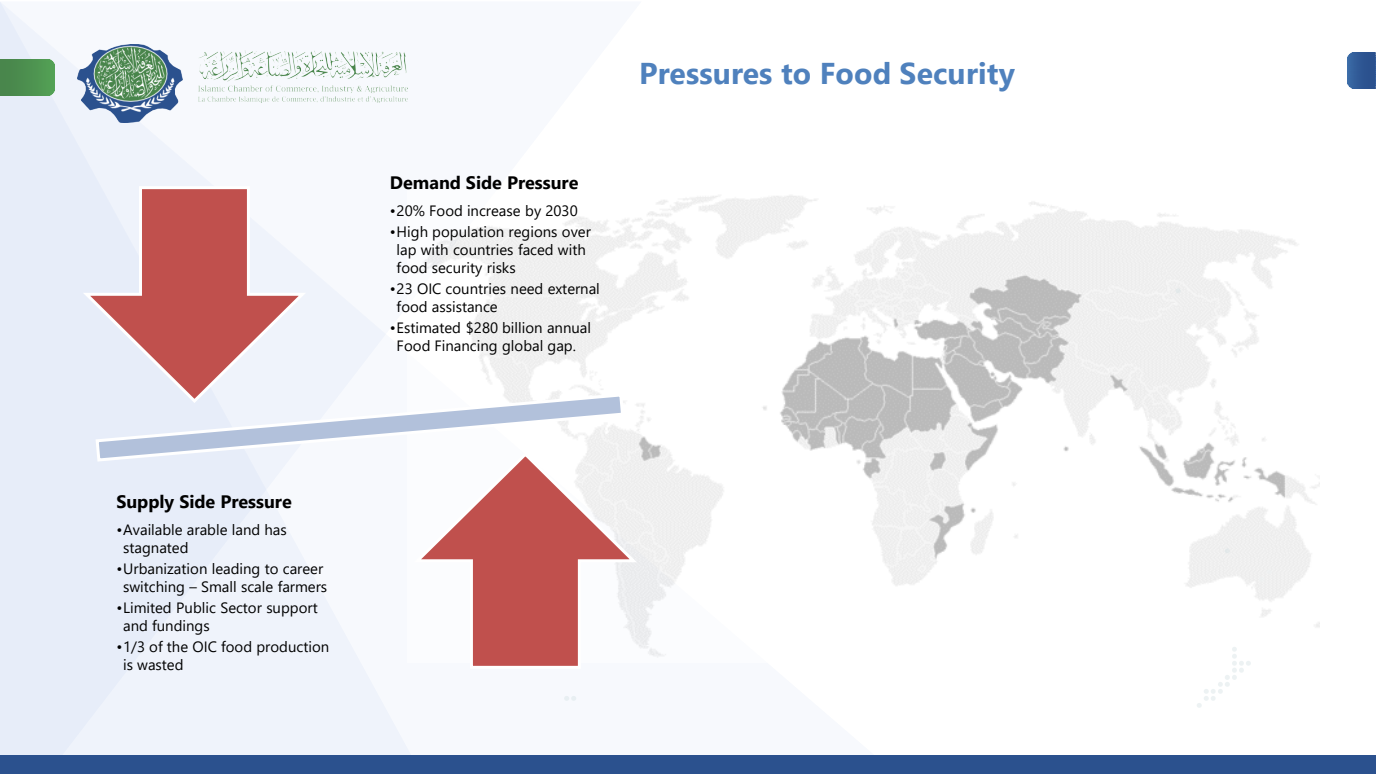
<style>
.page{position:relative;width:1376px;height:774px;background:#fff}
.page>*{position:absolute;margin:0;border:0;box-sizing:border-box;transform-origin:0 0}
.t1{font:700 30px "Segoe UI";letter-spacing:.005em;color:#4f81bd}
.t2{font:700 18px "Segoe UI";color:#000}
.t3{font:15px/18px "Segoe UI";color:#000}
</style>
<div class="page">
<div style="left:0;top:2px;width:577px;height:753px;background:#eff3fb"></div>
<img style="left:408px;top:188px;width:911px;height:475px">
<svg style="left:1224px;top:548px;width:6px;height:5px"></svg>
<svg style="left:1259px;top:569px;width:13px;height:12px"></svg>
<svg style="left:1196px;top:647px;width:55px;height:61px"></svg>
<svg style="left:1175px;top:288px;width:5px;height:6px"></svg>
<svg style="left:564px;top:696px;width:12px;height:5px"></svg>
<div style="left:0;top:755px;width:1375px;height:19px;background:#2b518e"></div>
<img style="left:77px;top:44px;width:106px;height:79px">
<img style="left:198px;top:51px;width:210px;height:51px">
<img style="left:0;top:60px;width:54px;height:35px">
<img style="left:1347px;top:53px;width:28px;height:35px">
<svg style="left:94px;top:392px;width:532px;height:71px"></svg>
<svg style="left:82px;top:185px;width:228px;height:220px"></svg>
<svg style="left:413px;top:450px;width:227px;height:220px"></svg>
<p class="t2" style="left:116px;top:485px;width:177px">Supply Side Pressure</p>
<p class="t3" style="left:123px;top:519px;width:165px;text-indent:-7px">•Available arable land has stagnated</p>
<p class="t3" style="left:116px;top:558px;width:212px;text-align:center">•Urbanization leading to career switching – Small scale farmers</p>
<p class="t3" style="left:123px;top:597px;width:196px;text-indent:-7px">•Limited Public Sector support and fundings</p>
<p class="t3" style="left:123px;top:636px;width:208px;text-indent:-7px">•1/3 of the OIC food production is wasted</p>
<p class="t2" style="left:390px;top:166px;width:190px">Demand Side Pressure</p>
<p class="t3" style="left:390px;top:201px;width:189px">•20% Food increase by 2030</p>
<p class="t3" style="left:397px;top:221px;width:196px;text-indent:-7px">•High population regions over lap with countries faced with food security risks</p>
<p class="t3" style="left:397px;top:278px;width:205px;text-indent:-7px">•23 OIC countries need external food assistance</p>
<p class="t3" style="left:390px;top:317px;width:203px;text-align:center">•Estimated $280 billion annual<br>Food Financing global gap.</p>
<p class="t1" style="left:639px;top:45px;width:377px">Pressures to Food Security</p>
</div>
